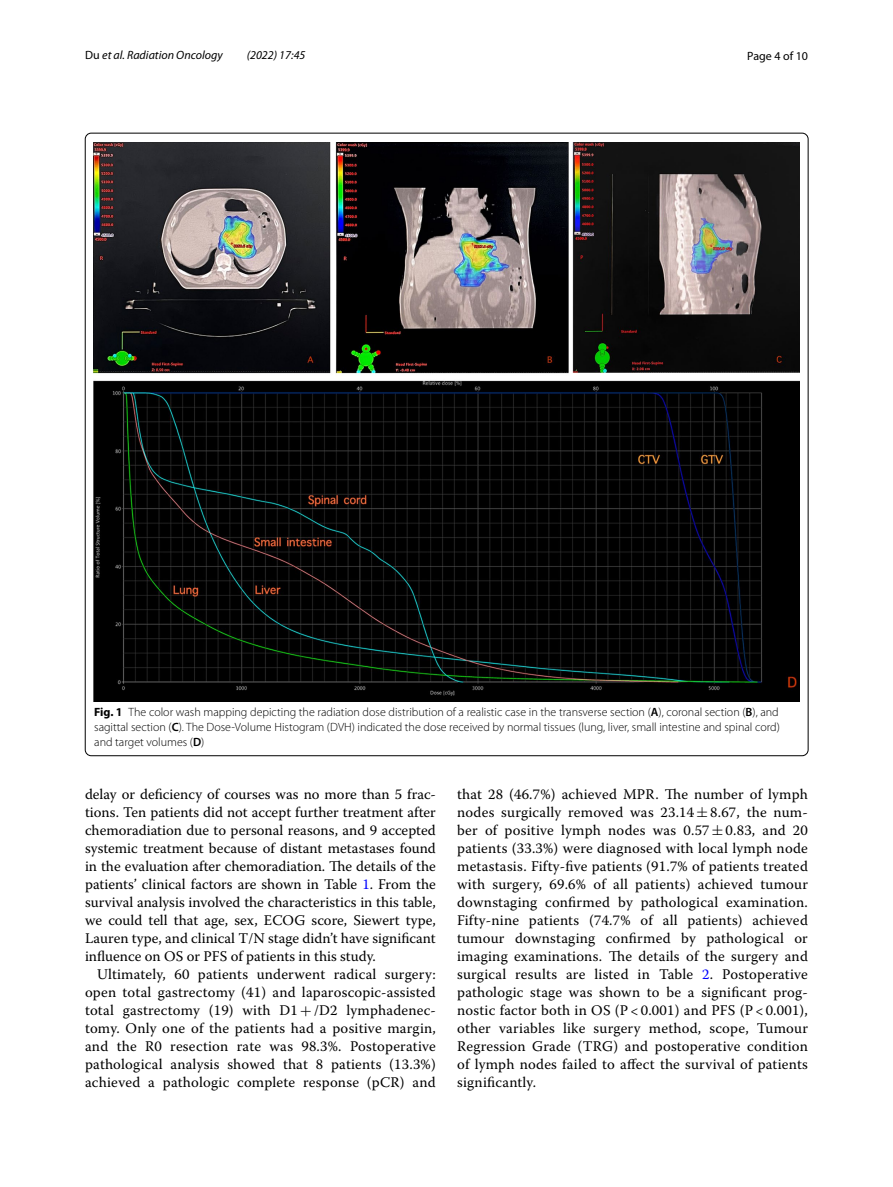
<style>
.page{position:relative;width:893px;height:1187px;background:#fff}
.page>*{position:absolute;margin:0;border:0;box-sizing:border-box;transform-origin:0 0}
.t1{font:14.7px/18px "Warnock Pro";letter-spacing:.015em;color:#000;text-align:justify}
.t2{font:300 12px/15px "Myriad Pro";color:#000;text-align:justify}
.t3{font:italic 12px "Myriad Pro";color:#000}
.t4{font:12px "Myriad Pro";color:#000}
.s1{font-style:normal}
.s2{font-weight:700}
.s3{font-weight:600}
.s4{color:#00f}
.s5{font-family:"MTSY"}
</style>
<div class="page">
<img style="left:94px;top:142px;width:705px;height:559px">
<p class="t3" style="left:85px;top:48px;width:139px"><span class="s1">Du</span> et al. Radiation Oncology</p>
<p class="t3" style="left:247px;top:48px;width:60px">(2022) 17:45</p>
<p class="t4" style="left:747px;top:48px;width:62px">Page 4 of 10</p>
<p class="t2" style="left:94px;top:704px;width:687px"><span class="s2">Fig. 1</span> The color wash mapping depicting the radiation dose distribution of a realistic case in the transverse section (<span class="s3">A</span>), coronal section (<span class="s3">B</span>), and sagittal section (<span class="s3">C</span>). The Dose-Volume Histogram (DVH) indicated the dose received by normal tissues (lung, liver, small intestine and spinal cord) and target volumes (<span class="s3">D</span>)</p>
<p class="t1" style="left:85px;top:785px;width:352px">delay or deficiency of courses was no more than 5 frac&shy;tions. Ten patients did not accept further treatment after chemoradiation due to personal reasons, and 9 accepted systemic treatment because of distant metastases found in the evaluation after chemoradiation. The details of the patients’ clinical factors are shown in Table <span class="s4">1</span>. From the survival analysis involved the characteristics in this table, we could tell that age, sex, ECOG score, Siewert type, Lauren type, and clinical T/N stage didn’t have significant influence on OS or PFS of patients in this study.</p>
<p class="t1" style="left:85px;top:965px;width:352px;text-indent:12px">Ultimately, 60 patients underwent radical surgery: open total gastrectomy (41) and laparoscopic-assisted total gastrectomy (19) with D1<span class="s5">+</span>/D2 lymphadenec&shy;tomy. Only one of the patients had a positive margin, and the R0 resection rate was 98.3%. Postoperative pathological analysis showed that 8 patients (13.3%) achieved a pathologic complete response (pCR) and</p>
<p class="t1" style="left:457px;top:785px;width:352px">that 28 (46.7%) achieved MPR. The number of lymph nodes surgically removed was 23.14<span class="s5">±</span>8.67, the num&shy;ber of positive lymph nodes was 0.57<span class="s5">±</span>0.83, and 20 patients (33.3%) were diagnosed with local lymph node metastasis. Fifty-five patients (91.7% of patients treated with surgery, 69.6% of all patients) achieved tumour downstaging confirmed by pathological examination.<br>Fifty-nine patients (74.7% of all patients) achieved tumour downstaging confirmed by pathological or imaging examinations. The details of the surgery and surgical results are listed in Table <span class="s4">2</span>. Postoperative pathologic stage was shown to be a significant prog&shy;nostic factor both in OS (P &lt; 0.001) and PFS (P &lt; 0.001), other variables like surgery method, scope, Tumour Regression Grade (TRG) and postoperative condition of lymph nodes failed to affect the survival of patients significantly.</p>
</div>
